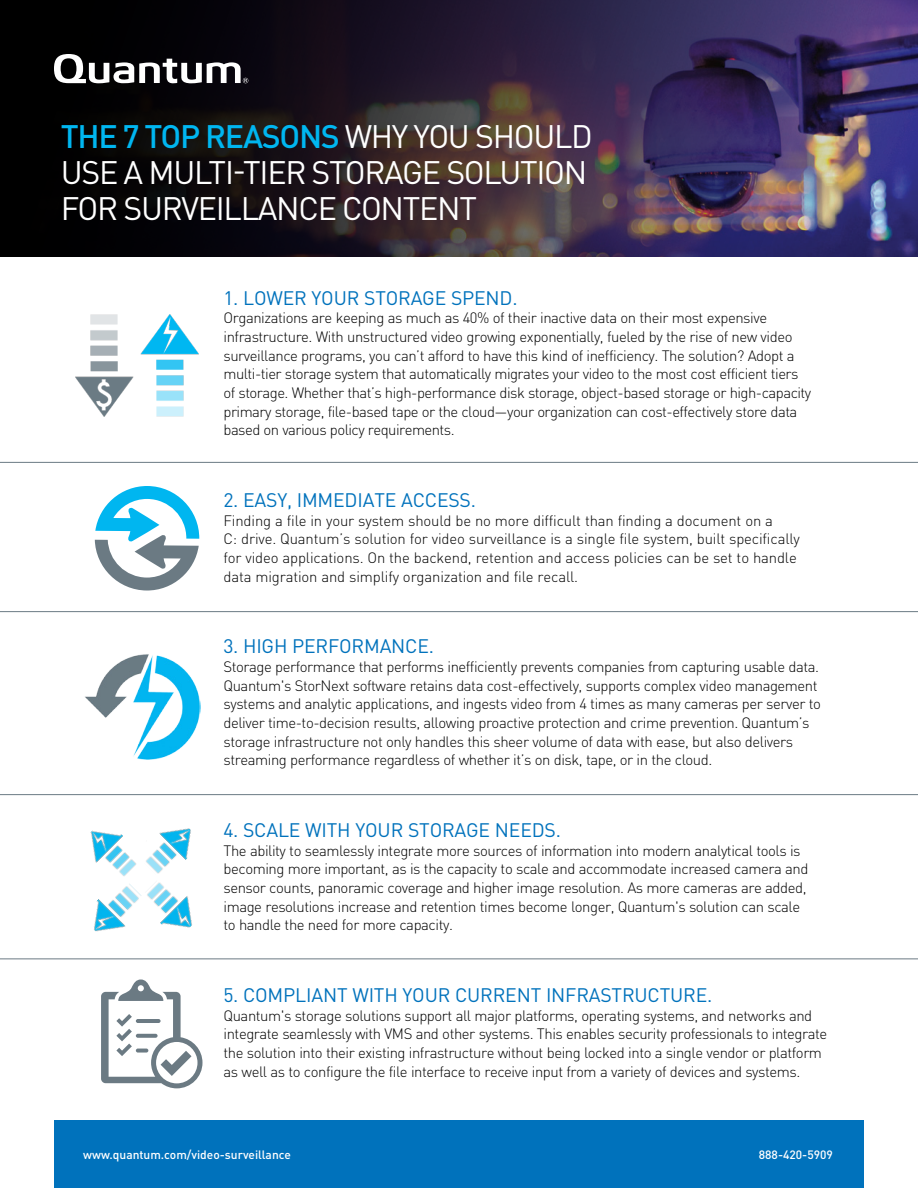
<style>
.page{position:relative;width:918px;height:1188px;background:#fff}
.page>*{position:absolute;margin:0;border:0;box-sizing:border-box;transform-origin:0 0}
.t1{font:32.25px/36.2px "DIN Pro";letter-spacing:-.04em;color:#fff}
.header_new_3016{font:19.35px "DIN Pro";letter-spacing:-.01em;color:#0072bc}
.P1_main_copy_block{font:300 14.85px/18.6px "DIN Pro";letter-spacing:-.03em;color:#000}
.P1_main_copy_block-2{font:300 14.85px/18.6px "DIN Pro";letter-spacing:-.01em;color:#000}
.t2{font:500 12px "DIN Pro";color:#fff}
.s1{font-weight:500;color:#00b6f0}
</style>
<div class="page">
<div style="left:54px;top:1120px;width:810px;height:68px;background:#0072bc"></div>
<img style="left:0;top:0;width:918px;height:256px">
<svg style="left:54px;top:54px;width:194px;height:29px"></svg>
<img style="left:76px;top:315px;width:123px;height:102px">
<svg style="left:95px;top:486px;width:105px;height:105px"></svg>
<hr style="left:0;top:462px;width:918px;height:1px;background:#6b7a83">
<hr style="left:0;top:611px;width:918px;height:1px;background:#6b7a83">
<hr style="left:0;top:794px;width:918px;height:1px;background:#6b7a83">
<hr style="left:0;top:958px;width:918px;height:1px;background:#6b7a83">
<img style="left:85px;top:654px;width:116px;height:105px">
<img style="left:146px;top:828px;width:45px;height:43px">
<img style="left:94px;top:887px;width:43px;height:45px">
<img style="left:90px;top:830px;width:46px;height:57px">
<img style="left:137px;top:871px;width:55px;height:57px">
<svg style="left:101px;top:980px;width:101px;height:108px"></svg>
<p class="t1" style="left:61px;top:115px;width:534px"><span class="s1">THE 7 TOP REASONS</span> WHY YOU SHOULD<br>USE A MULTI-TIER STORAGE SOLUTION<br>FOR SURVEILLANCE CONTENT</p>
<p class="header_new_3016" style="left:224px;top:283px;width:296px">1. LOWER YOUR STORAGE SPEND.</p>
<p class="P1_main_copy_block" style="left:224px;top:308px;width:589px">Organizations are keeping as much as 40% of their inactive data on their most expensive infrastructure. With unstructured video growing exponentially, fueled by the rise of new video surveillance programs, you can’t afford to have this kind of inefficiency. The solution? Adopt a multi-tier storage system that automatically migrates your video to the most cost efficient tiers of storage. Whether that’s high-performance disk storage, object-based storage or high-capacity primary storage, file-based tape or the cloud—your organization can cost-effectively store data based on various policy requirements.</p>
<p class="header_new_3016" style="left:224px;top:485px;width:254px">2. EASY, IMMEDIATE ACCESS.</p>
<p class="P1_main_copy_block-2" style="left:224px;top:510px;width:578px">Finding a file in your system should be no more difficult than finding a document on a<br>C: drive. Quantum’s solution for video surveillance is a single file system, built specifically for video applications. On the backend, retention and access policies can be set to handle data migration and simplify organization and file recall.</p>
<p class="header_new_3016" style="left:224px;top:631px;width:212px">3. HIGH PERFORMANCE.</p>
<p class="P1_main_copy_block" style="left:224px;top:656px;width:599px">Storage performance that performs inefficiently prevents companies from capturing usable data.<br>Quantum's StorNext software retains data cost-effectively, supports complex video management systems and analytic applications, and ingests video from 4 times as many cameras per server to deliver time-to-decision results, allowing proactive protection and crime prevention. Quantum’s storage infrastructure not only handles this sheer volume of data with ease, but also delivers streaming performance regardless of whether it’s on disk, tape, or in the cloud.</p>
<p class="header_new_3016" style="left:224px;top:815px;width:339px">4. SCALE WITH YOUR STORAGE NEEDS.</p>
<p class="P1_main_copy_block" style="left:224px;top:840px;width:586px">The ability to seamlessly integrate more sources of information into modern analytical tools is becoming more important, as is the capacity to scale and accommodate increased camera and sensor counts, panoramic coverage and higher image resolution. As more cameras are added, image resolutions increase and retention times become longer, Quantum's solution can scale to handle the need for more capacity.</p>
<p class="header_new_3016" style="left:224px;top:980px;width:490px">5. COMPLIANT WITH YOUR CURRENT INFRASTRUCTURE.</p>
<p class="P1_main_copy_block" style="left:224px;top:1005px;width:605px">Quantum's storage solutions support all major platforms, operating systems, and networks and integrate seamlessly with VMS and other systems. This enables security professionals to integrate the solution into their existing infrastructure without being locked into a single vendor or platform as well as to configure the file interface to receive input from a variety of devices and systems.</p>
<p class="t2" style="left:83px;top:1145px;width:209px">www.quantum.com/video-surveillance</p>
<p class="t2" style="left:759px;top:1145px;width:76px">888-420-5909</p>
</div>
